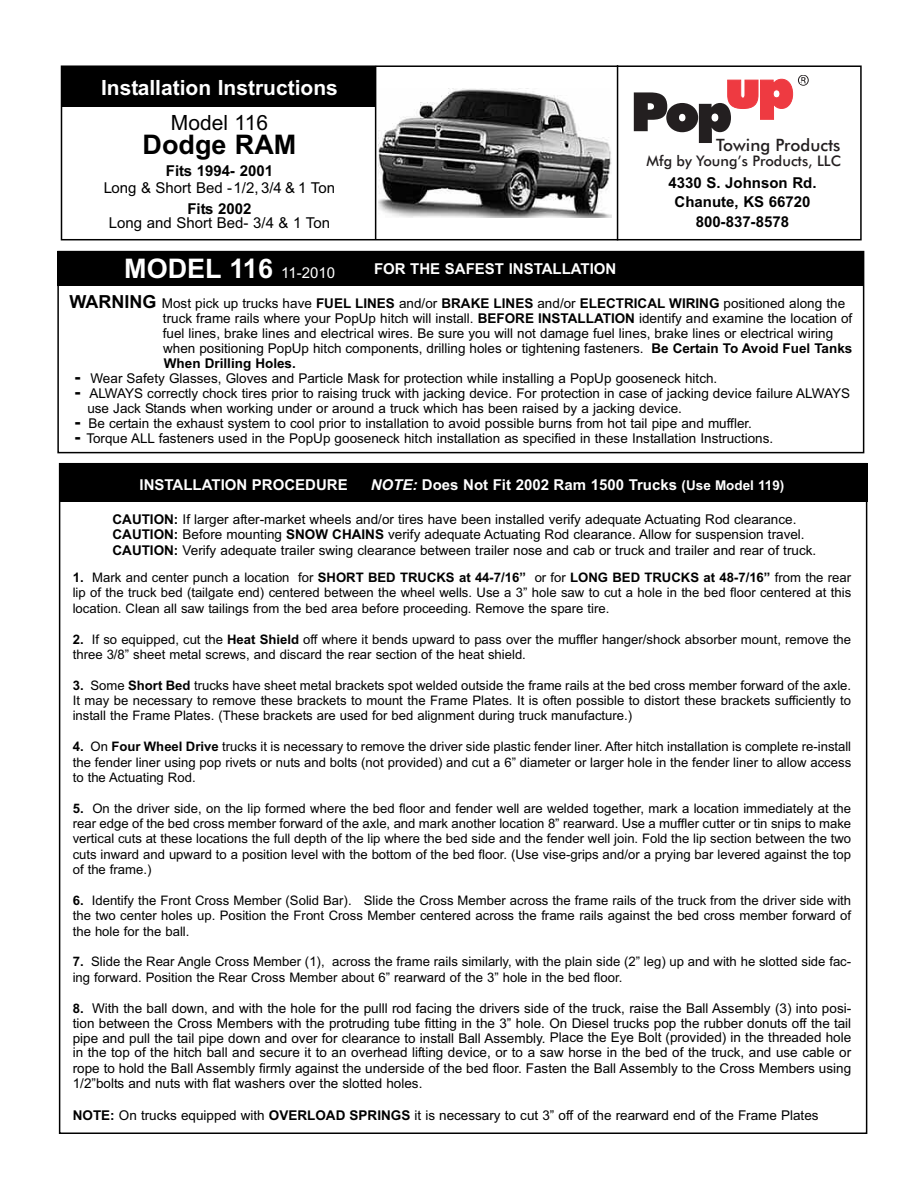
<style>
.page{position:relative;width:918px;height:1188px;background:#fff}
.page>*{position:absolute;margin:0;border:0;box-sizing:border-box;transform-origin:0 0}
.t1{font:700 27px "Arial";color:#fff}
.t2{font:700 27px "Arial";color:#000}
.t3{font:700 21px "Arial";color:#fff}
.t4{font:21px "Arial";color:#000}
.t5{font:500 17.1px "Futura BT";color:#231f20}
.t6{font:700 15px "Arial";color:#fff}
.t7{font:700 15px/19.5px "Arial";color:#000;text-align:center}
.t8{font:15px "Arial";color:#000}
.t9{font:500 14.55px "Futura BT";color:#231f20}
.t10{font:13.5px/15.5px "Arial";color:#000}
.t11{font:13.2px/15.3px "Arial";color:#000;text-align:justify}
.s1{font-weight:400;font-size:15px}
.s2{font-weight:700;font-size:18px}
.s3{font-weight:700}
.s4{font-style:italic}
.s5{font-size:13.5px}
.s6{font-weight:700;font-size:13.2px}
</style>
<div class="page">
<div style="left:61px;top:65px;width:801px;height:175px;border:2px solid #000"></div>
<div style="left:59px;top:463px;width:808px;height:39px;background:#000"></div>
<div style="left:57px;top:251px;width:805px;height:35px;background:#000"></div>
<div style="left:62px;top:66px;width:313px;height:41px;background:#000"></div>
<div style="left:57px;top:251px;width:807px;height:202px;border:2px solid #000"></div>
<hr style="left:375px;top:66px;width:1px;height:173px;background:#000">
<hr style="left:617px;top:65px;width:1px;height:175px;background:#000">
<svg style="left:634px;top:75px;width:175px;height:68px"></svg>
<img style="left:379px;top:88px;width:233px;height:130px">
<h2 class="t3" style="left:101px;top:76px;width:238px">Installation Instructions</h2>
<h2 class="t4" style="left:171px;top:110px;width:99px">Model 116</h2>
<h1 class="t2" style="left:143px;top:129px;width:155px">Dodge RAM</h1>
<p class="t7" style="left:166px;top:161px;width:109px">Fits 1994- 2001</p>
<p class="t8" style="left:104px;top:180px;width:233px">Long &amp; Short Bed -1/2, 3/4 &amp; 1 Ton</p>
<p class="t7" style="left:187px;top:199px;width:66px">Fits 2002</p>
<p class="t8" style="left:109px;top:214px;width:223px">Long and Short Bed- 3/4 &amp; 1 Ton</p>
<p class="t5" style="left:716px;top:135px;width:126px">Towing Products</p>
<p class="t9" style="left:647px;top:152px;width:196px">Mfg by Young’s Products, LLC</p>
<p class="t7" style="left:669px;top:173px;width:149px">4330 S. Johnson Rd.<br>Chanute, KS 66720<br>800-837-8578</p>
<h1 class="t1" style="left:124px;top:253px;width:212px">MODEL 116 <span class="s1">11-2010</span></h1>
<p class="t6" style="left:374px;top:260px;width:244px">FOR THE SAFEST INSTALLATION</p>
<p class="t10" style="left:163px;top:296px;width:691px;line-height:15px;text-indent:-93px"><span class="s2">WARNING</span> Most pick up trucks have <span class="s3">FUEL LINES</span> and/or <span class="s3">BRAKE LINES</span> and/or <span class="s3">ELECTRICAL WIRING</span> positioned along the truck frame rails where your PopUp hitch will install. <span class="s3">BEFORE INSTALLATION</span> identify and examine the location of fuel lines, brake lines and electrical wires. Be sure you will not damage fuel lines, brake lines or electrical wiring when positioning PopUp hitch components, drilling holes or tightening fasteners. <span class="s3">Be Certain To Avoid Fuel Tanks When Drilling Holes.</span></p>
<p class="t10" style="left:75px;top:371px;width:644px"><span class="s2">-</span> Wear Safety Glasses, Gloves and Particle Mask for protection while installing a PopUp gooseneck hitch.</p>
<p class="t10" style="left:87px;top:386px;width:764px;line-height:15px;text-indent:-13px"><span class="s2">-</span> ALWAYS correctly chock tires prior to raising truck with jacking device. For protection in case of jacking device failure ALWAYS use Jack Stands when working under or around a truck which has been raised by a jacking device.</p>
<p class="t10" style="left:75px;top:416px;width:679px"><span class="s2">-</span> Be certain the exhaust system to cool prior to installation to avoid possible burns from hot tail pipe and muffler.</p>
<p class="t10" style="left:75px;top:431px;width:700px"><span class="s2">-</span> Torque ALL fasteners used in the PopUp gooseneck hitch installation as specified in these Installation Instructions.</p>
<p class="t6" style="left:140px;top:476px;width:210px">INSTALLATION PROCEDURE</p>
<p class="t6" style="left:371px;top:476px;width:415px"><span class="s4">NOTE:</span> Does Not Fit 2002 Ram 1500 Trucks <span class="s5">(Use Model 119)</span></p>
<p class="t10" style="left:113px;top:512px;width:705px"><span class="s3">CAUTION:</span> If larger after-market wheels and/or tires have been installed verify adequate Actuating Rod clearance.<br><span class="s3">CAUTION:</span> Before mounting <span class="s3">SNOW CHAINS</span> verify adequate Actuating Rod clearance. Allow for suspension travel.<br><span class="s3">CAUTION:</span> Verify adequate trailer swing clearance between trailer nose and cab or truck and trailer and rear of truck.</p>
<p class="t11" style="left:73px;top:570px;width:780px"><span class="s3">1.</span> Mark and center punch a location for <span class="s3">SHORT BED TRUCKS at 44-7/16”</span> or for <span class="s3">LONG BED TRUCKS at 48-7/16”</span> from the rear lip of the truck bed (tailgate end) centered between the wheel wells. Use a 3” hole saw to cut a hole in the bed floor centered at this location. Clean all saw tailings from the bed area before proceeding. Remove the spare tire.</p>
<p class="t11" style="left:73px;top:631px;width:780px"><span class="s3">2.</span> If so equipped, cut the <span class="s3">Heat Shield</span> off where it bends upward to pass over the muffler hanger/shock absorber mount, remove the three 3/8” sheet metal screws, and discard the rear section of the heat shield.</p>
<p class="t11" style="left:73px;top:677px;width:780px"><span class="s3">3.</span> Some <span class="s3">Short Bed</span> trucks have sheet metal brackets spot welded outside the frame rails at the bed cross member forward of the axle.<br>It may be necessary to remove these brackets to mount the Frame Plates. It is often possible to distort these brackets sufficiently to install the Frame Plates. (These brackets are used for bed alignment during truck manufacture.)</p>
<p class="t11" style="left:73px;top:739px;width:780px"><span class="s3">4.</span> On <span class="s3">Four Wheel Drive</span> trucks it is necessary to remove the driver side plastic fender liner. After hitch installation is complete re-install the fender liner using pop rivets or nuts and bolts (not provided) and cut a 6” diameter or larger hole in the fender liner to allow access to the Actuating Rod.</p>
<p class="t11" style="left:73px;top:800px;width:780px"><span class="s3">5.</span> On the driver side, on the lip formed where the bed floor and fender well are welded together, mark a location immediately at the rear edge of the bed cross member forward of the axle, and mark another location 8” rearward. Use a muffler cutter or tin snips to make vertical cuts at these locations the full depth of the lip where the bed side and the fender well join. Fold the lip section between the two cuts inward and upward to a position level with the bottom of the bed floor. (Use vise-grips and/or a prying bar levered against the top of the frame.)</p>
<p class="t11" style="left:73px;top:893px;width:780px"><span class="s3">6.</span> Identify the Front Cross Member (Solid Bar). Slide the Cross Member across the frame rails of the truck from the driver side with the two center holes up. Position the Front Cross Member centered across the frame rails against the bed cross member forward of the hole for the ball.</p>
<p class="t11" style="left:73px;top:954px;width:780px"><span class="s3">7.</span> Slide the Rear Angle Cross Member (1), across the frame rails similarly, with the plain side (2” leg) up and with he slotted side fac&shy;ing forward. Position the Rear Cross Member about 6” rearward of the 3” hole in the bed floor.</p>
<p class="t10" style="left:73px;top:1000px;width:780px;text-align:justify"><span class="s6">8.</span> With the ball down, and with the hole for the pulll rod facing the drivers side of the truck, raise the Ball Assembly (3) into posi&shy;tion between the Cross Members with the protruding tube fitting in the 3” hole. On Diesel trucks pop the rubber donuts off the tail pipe and pull the tail pipe down and over for clearance to install Ball Assembly. Place the Eye Bolt (provided) in the threaded hole</p>
<p class="t10" style="left:73px;top:1045px;width:780px;text-align:justify">in the top of the hitch ball and secure it to an overhead lifting device, or to a saw horse in the bed of the truck, and use cable or rope to hold the Ball Assembly firmly against the underside of the bed floor. Fasten the Ball Assembly to the Cross Members using 1/2”bolts and nuts with flat washers over the slotted holes.</p>
<p class="t10" style="left:73px;top:1108px;width:747px"><span class="s3">NOTE:</span> On trucks equipped with <span class="s3">OVERLOAD SPRINGS</span> it is necessary to cut 3” off of the rearward end of the Frame Plates</p>
</div>
